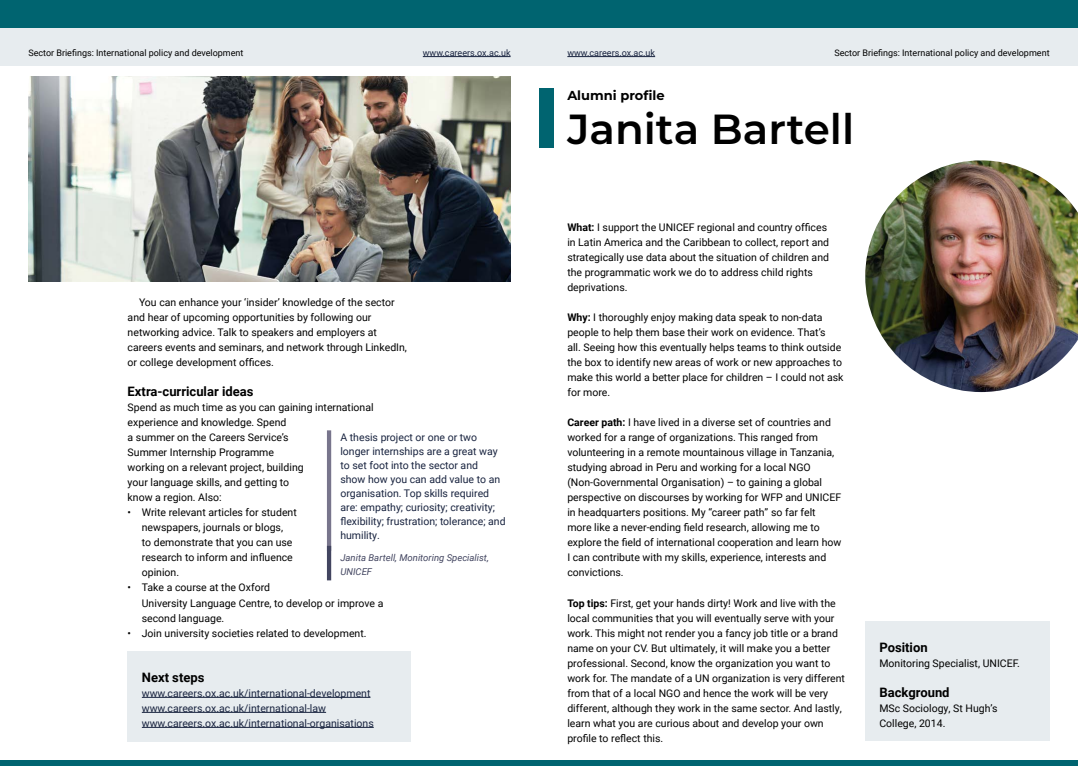
<style>
.page{position:relative;width:1078px;height:766px;background:#fff}
.page>*{position:absolute;margin:0;border:0;box-sizing:border-box;transform-origin:0 0}
.Article_Intro___Article_Title___Black{font:600 42px "Montserrat";color:#000}
.Body_Text___Subheading{font:700 13px "Roboto";color:#000}
.Article_Intro___Intro_Text___Black{font:700 13px "Montserrat";color:#000}
.Body_Text___Paragraph___Space_Before{font:10.5px/15px "Roboto";color:#000}
.Body_Text___Paragraph{font:10.5px/15px "Roboto";color:#000}
.Body_Text___Paragraph___Indent{font:10.5px/15px "Roboto";color:#000}
.Quote___Text{font:10.5px/14px "Roboto";color:#18233f}
.Body_Text___Paragraph-2{font:10.5px "Roboto";color:#18233f}
.Quote___Source{font:italic 9.5px/13.5px "Roboto";color:#424560}
.Running_Head___Left_Hand_Page{font:9px "Roboto";color:#000}
.Running_Head___Right_Hand_Page{font:9px "Roboto";color:#000}
.URL_In_Header___Left_Hand_Page{font:9px "Roboto";color:#18233f}
.URL_In_Header___Right_Hand_Page{font:9px "Roboto";color:#18233f}
.s1{font-weight:700}
</style>
<div class="page">
<div style="left:539px;top:760px;width:538px;height:5px;background:#006470"></div>
<div style="left:0;top:760px;width:539px;height:5px;background:#006470"></div>
<div style="left:539px;top:0;width:538px;height:28px;background:#006470"></div>
<div style="left:0;top:0;width:539px;height:28px;background:#006470"></div>
<div style="left:0;top:28px;width:539px;height:38px;background:#e7ecef"></div>
<hr style="left:423px;top:56px;width:87px;height:1px;background:#18233f">
<div style="left:128px;top:651px;width:283px;height:90px;background:#e7ecef"></div>
<hr style="left:142px;top:697px;width:228px;height:1px;background:#18233f">
<hr style="left:142px;top:712px;width:184px;height:1px;background:#18233f">
<hr style="left:142px;top:727px;width:231px;height:1px;background:#18233f">
<hr style="left:327px;top:430px;width:4px;height:120px;background:#78758c">
<hr style="left:327px;top:545px;width:4px;height:35px;background:#424560">
<img style="left:28px;top:77px;width:482px;height:205px">
<div style="left:539px;top:28px;width:538px;height:38px;background:#e7ecef"></div>
<hr style="left:567px;top:56px;width:88px;height:1px;background:#18233f">
<img style="left:865px;top:160px;width:212px;height:232px">
<div style="left:539px;top:89px;width:14px;height:59px;background:#006470"></div>
<div style="left:865px;top:621px;width:184px;height:119px;background:#e7ecef"></div>
<p class="Running_Head___Left_Hand_Page" style="left:28px;top:46px;width:217px">3Sector Briefings: International policy and development</p>
<p class="URL_In_Header___Right_Hand_Page" style="left:567px;top:46px;width:89px">www.careers.ox.ac.uk</p>
<p class="Running_Head___Right_Hand_Page" style="left:834px;top:46px;width:217px">Sector Briefings: International policy and development</p>
<p class="Running_Head___Left_Hand_Page" style="left:57px;top:46px;width:140px">Sector briefings: Subsection Name</p>
<p class="URL_In_Header___Left_Hand_Page" style="left:423px;top:46px;width:89px">www.careers.ox.ac.uk</p>
<p class="Running_Head___Left_Hand_Page" style="left:882px;top:46px;width:140px">Sector briefings: Subsection Name</p>
<p class="Running_Head___Left_Hand_Page" style="left:1044px;top:46px;width:7px">4</p>
<p class="Body_Text___Paragraph___Indent" style="left:128px;top:294px;width:281px;text-indent:11px">You can enhance your ‘insider’ knowledge of the sector and hear of upcoming opportunities by following our networking advice. Talk to speakers and employers at careers events and seminars, and network through LinkedIn, or college development offices.</p>
<p class="Body_Text___Subheading" style="left:128px;top:382px;width:127px">Extra-curricular ideas</p>
<p class="Body_Text___Paragraph" style="left:128px;top:399px;width:247px">Spend as much time as you can gaining international experience and knowledge. Spend<br>a summer on the Careers Service’s<br>Summer Internship Programme<br>working on a relevant project, building<br>your language skills, and getting to<br>know a region. Also:</p>
<p class="Body_Text___Paragraph___Space_Before" style="left:142px;top:504px;width:156px;text-indent:-14px">• Write relevant articles for student newspapers, journals or blogs,<br>to demonstrate that you can use research to inform and influence opinion.</p>
<p class="Body_Text___Paragraph___Space_Before" style="left:142px;top:579px;width:243px;text-indent:-14px">• Take a course at the Oxford<br>University Language Centre, to develop or improve a second language.</p>
<p class="Body_Text___Paragraph___Space_Before" style="left:128px;top:624px;width:240px">• Join university societies related to development.</p>
<p class="Body_Text___Subheading" style="left:142px;top:667px;width:64px">Next steps</p>
<p class="Body_Text___Paragraph-2" style="left:142px;top:685px;width:230px">www.careers.ox.ac.uk/international-development</p>
<p class="Body_Text___Paragraph-2" style="left:142px;top:700px;width:186px">www.careers.ox.ac.uk/international-law</p>
<p class="Body_Text___Paragraph-2" style="left:142px;top:715px;width:233px">www.careers.ox.ac.uk/international-organisations</p>
<p class="Quote___Text" style="left:340px;top:430px;width:167px">A thesis project or one or two longer internships are a great way to set foot into the sector and show how you can add value to an organisation. Top skills required are: empathy; curiosity; creativity; flexibility; frustration; tolerance; and humility.</p>
<p class="Quote___Source" style="left:340px;top:551px;width:150px">Janita Bartell, Monitoring Specialist,<br>UNICEF</p>
<p class="Article_Intro___Intro_Text___Black" style="left:567px;top:86px;width:99px">Alumni profile</p>
<p class="Article_Intro___Article_Title___Black" style="left:567px;top:99px;width:288px">Janita Bartell</p>
<p class="Body_Text___Paragraph" style="left:567px;top:219px;width:263px"><span class="s1">What:</span> I support the UNICEF regional and country offices in Latin America and the Caribbean to collect, report and strategically use data about the situation of children and the programmatic work we do to address child rights deprivations.</p>
<p class="Body_Text___Paragraph___Space_Before" style="left:567px;top:309px;width:278px"><span class="s1">Why:</span> I thoroughly enjoy making data speak to non-data people to help them base their work on evidence. That’s<br>all. Seeing how this eventually helps teams to think outside the box to identify new areas of work or new approaches to make this world a better place for children – I could not ask for more.</p>
<p class="Body_Text___Paragraph___Space_Before" style="left:567px;top:414px;width:275px"><span class="s1">Career path:</span> I have lived in a diverse set of countries and worked for a range of organizations. This ranged from volunteering in a remote mountainous village in Tanzania, studying abroad in Peru and working for a local NGO (Non-Governmental Organisation) – to gaining a global perspective on discourses by working for WFP and UNICEF in headquarters positions. My “career path” so far felt more like a never-ending field research, allowing me to explore the field of international cooperation and learn how I can contribute with my skills, experience, interests and convictions.</p>
<p class="Body_Text___Paragraph___Space_Before" style="left:567px;top:594px;width:279px"><span class="s1">Top tips:</span> First, get your hands dirty! Work and live with the local communities that you will eventually serve with your work. This might not render you a fancy job title or a brand name on your CV. But ultimately, it will make you a better professional. Second, know the organization you want to work for. The mandate of a UN organization is very different from that of a local NGO and hence the work will be very different, although they work in the same sector. And lastly, learn what you are curious about and develop your own profile to reflect this.</p>
<p class="Body_Text___Subheading" style="left:879px;top:637px;width:50px">Position</p>
<p class="Body_Text___Paragraph" style="left:879px;top:654px;width:142px">Monitoring Specialist, UNICEF.</p>
<p class="Body_Text___Subheading" style="left:879px;top:682px;width:72px">Background</p>
<p class="Body_Text___Paragraph" style="left:879px;top:699px;width:119px">MSc Sociology, St Hugh’s<br>College, 2014.</p>
</div>
